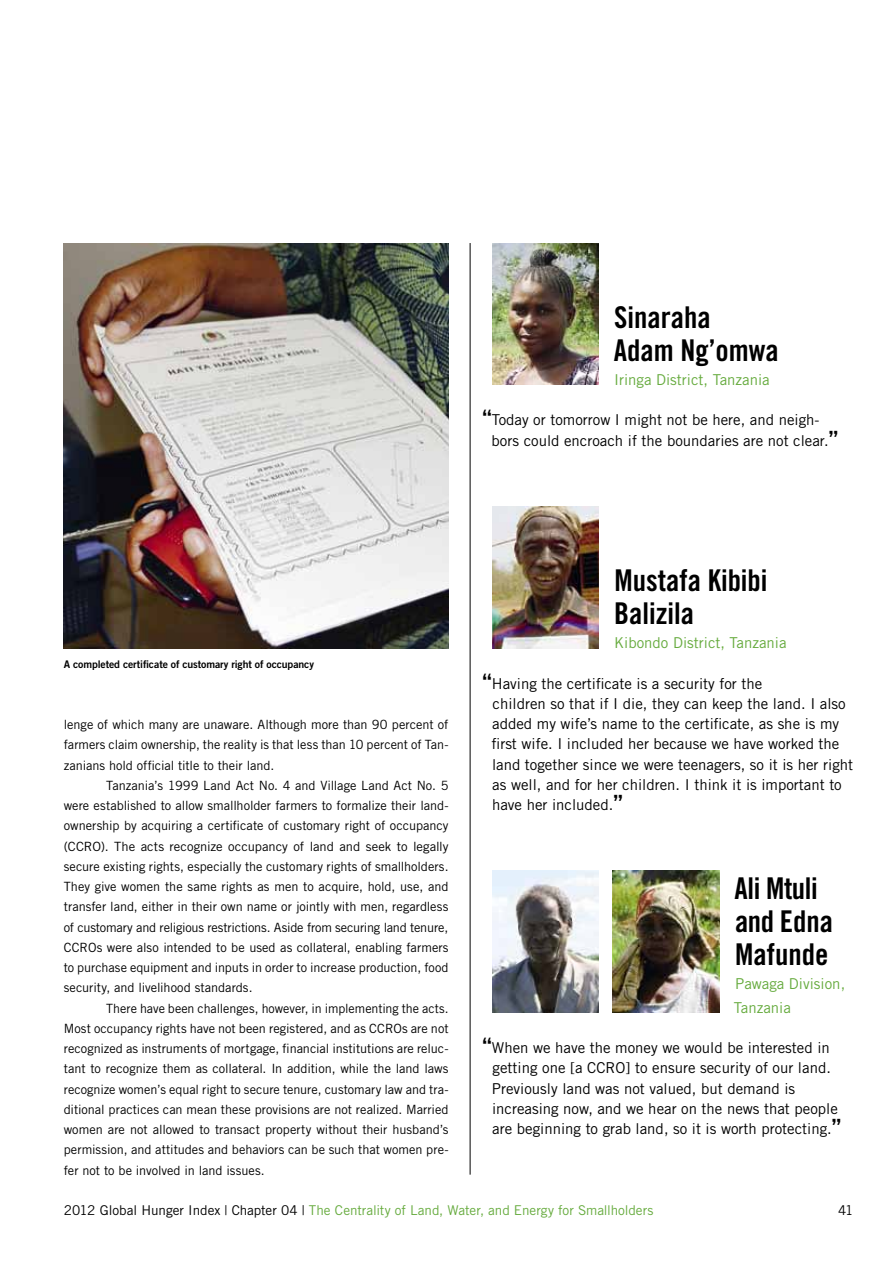
<style>
.page{position:relative;width:893px;height:1263px;background:#fff}
.page>*{position:absolute;margin:0;border:0;box-sizing:border-box;transform-origin:0 0}
.t1{font:30px/33px "Trade Gothic LT Std Bd Cn 20";color:#000}
.t2{font:15px/20.2px "Trade Gothic LT Std";color:#000}
.t3{font:15px/24px "Trade Gothic LT Std";color:#66ab3e}
.t4{font:13.5px "Trade Gothic LT Std";letter-spacing:-.005em;color:#66ab3e}
.t5{font:13.5px "Trade Gothic LT Std";color:#000}
.t6{font:12.75px/20.2px "Trade Gothic LT Std";letter-spacing:-.005em;color:#000;text-align:justify}
.t7{font:10.5px "Trade Gothic LT Std Bd 2";letter-spacing:-.01em;color:#000}
.s1{font-weight:700;font-size:21px}
.s2{color:#000}
</style>
<div class="page">
<img style="left:64px;top:243px;width:385px;height:405px">
<img style="left:492px;top:243px;width:106px;height:142px">
<img style="left:613px;top:871px;width:106px;height:142px">
<img style="left:492px;top:871px;width:106px;height:142px">
<img style="left:492px;top:506px;width:106px;height:142px">
<hr style="left:470px;top:243px;width:1px;height:932px;background:#000">
<h1 class="t1" style="left:614px;top:300px;width:166px">Sinaraha<br>Adam Ng’omwa</h1>
<p class="t3" style="left:614px;top:367px;width:157px">Iringa District, Tanzania</p>
<p class="t2" style="left:492px;top:410px;width:348px;text-indent:-9px"><span class="s1">“</span>Today or tomorrow I might not be here, and neigh&shy;bors could encroach if the boundaries are not clear.<span class="s1">”</span></p>
<p class="t7" style="left:64px;top:658px;width:252px">A completed certificate of customary right of occupancy</p>
<h1 class="t1" style="left:614px;top:564px;width:155px">Mustafa Kibibi<br>Balizila</h1>
<p class="t3" style="left:614px;top:630px;width:174px">Kibondo District, Tanzania</p>
<p class="t2" style="left:492px;top:673px;width:363px;text-indent:-9px"><span class="s1">“</span>Having the certificate is a security for the<br>children so that if I die, they can keep the land. I also added my wife’s name to the certificate, as she is my first wife. I included her because we have worked the land together since we were teenagers, so it is her right as well, and for her children. I think it is important to have her included.<span class="s1">”</span></p>
<p class="t6" style="left:64px;top:714px;width:386px">lenge of which many are unaware. Although more than 90 percent of farmers claim ownership, the reality is that less than 10 percent of Tan&shy;zanians hold official title to their land.</p>
<p class="t6" style="left:64px;top:775px;width:386px;text-indent:43px">Tanzania’s 1999 Land Act No. 4 and Village Land Act No. 5 were established to allow smallholder farmers to formalize their land&shy;ownership by acquiring a certificate of customary right of occupancy (CCRO). The acts recognize occupancy of land and seek to legally secure existing rights, especially the customary rights of smallholders.<br>They give women the same rights as men to acquire, hold, use, and transfer land, either in their own name or jointly with men, regardless of customary and religious restrictions. Aside from securing land tenure, CCROs were also intended to be used as collateral, enabling farmers to purchase equipment and inputs in order to increase production, food security, and livelihood standards.</p>
<p class="t6" style="left:64px;top:998px;width:386px;text-indent:43px">There have been challenges, however, in implementing the acts.<br>Most occupancy rights have not been registered, and as CCROs are not recognized as instruments of mortgage, financial institutions are reluc&shy;tant to recognize them as collateral. In addition, while the land laws recognize women’s equal right to secure tenure, customary law and tra&shy;ditional practices can mean these provisions are not realized. Married women are not allowed to transact property without their husband’s permission, and attitudes and behaviors can be such that women pre&shy;fer not to be involved in land issues.</p>
<p class="t4" style="left:64px;top:1202px;width:591px"><span class="s2">2012 Global Hunger Index | Chapter 04 |</span> The Centrality of Land, Water, and Energy for Smallholders</p>
<p class="t5" style="left:838px;top:1202px;width:17px">41</p>
<h1 class="t1" style="left:735px;top:871px;width:100px">Ali Mtuli and Edna<br>Mafunde</h1>
<p class="t3" style="left:734px;top:971px;width:113px">Pawaga Division,<br>Tanzania</p>
<p class="t2" style="left:492px;top:1037px;width:351px;text-indent:-9px"><span class="s1">“</span>When we have the money we would be interested in getting one [a CCRO] to ensure security of our land.<br>Previously land was not valued, but demand is increasing now, and we hear on the news that people are beginning to grab land, so it is worth protecting.<span class="s1">”</span></p>
</div>
